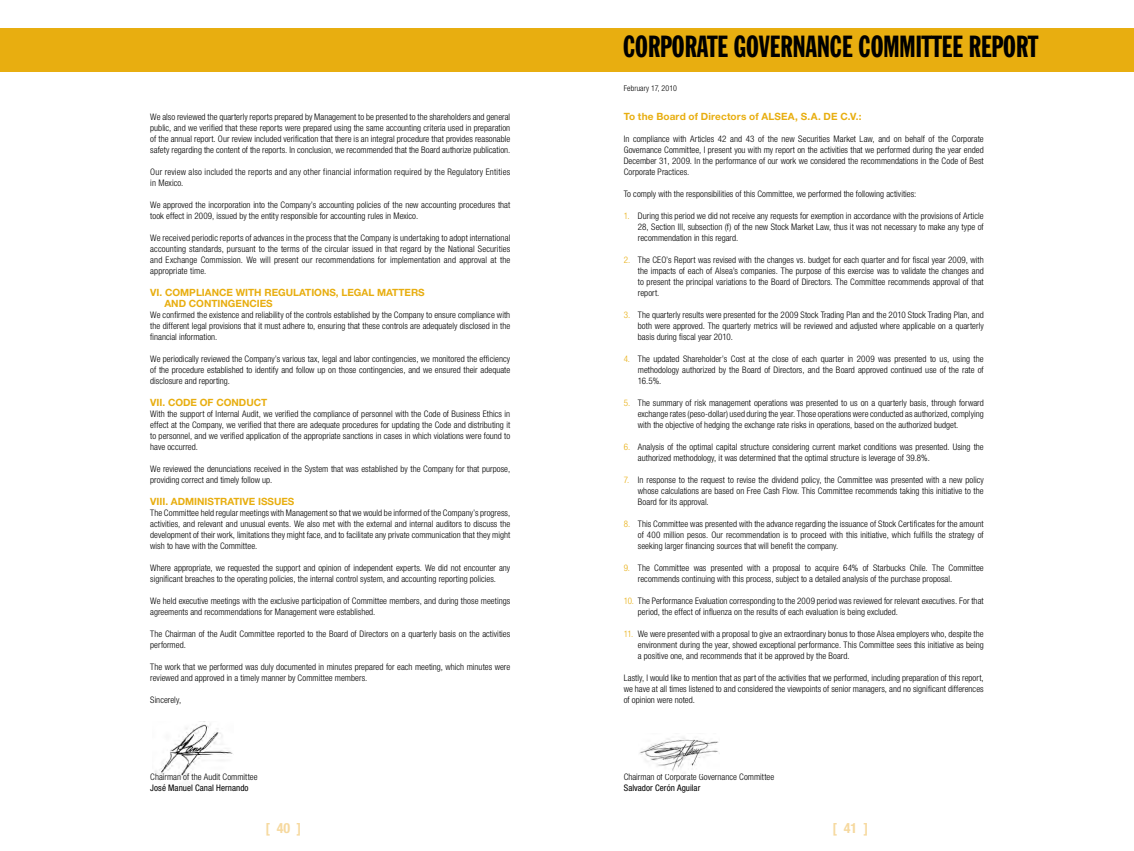
<style>
.page{position:relative;width:1134px;height:851px;background:#fff}
.page>*{position:absolute;margin:0;border:0;box-sizing:border-box;transform-origin:0 0}
.t1{font:30px "Franklin Gothic Std Extra Cond";color:#000}
.t2{font:700 condensed 14px "Helvetica Neue LT Std";color:#f6d99f}
.t3{font:700 10px/11px "Helvetica Neue LT Std";color:#e8ae10}
.t4{font:300 condensed 9px/11px "Helvetica Neue LT Std";letter-spacing:.005em;color:#000;text-align:justify}
.t5{font:300 condensed 9px/11px "Helvetica Neue LT Std";letter-spacing:.025em;color:#000}
.t6{font:condensed 9px "Helvetica Neue LT Std";letter-spacing:.005em;color:#000}
.t7{font:300 condensed 8px "Helvetica Neue LT Std";letter-spacing:.01em;color:#000}
.s1{color:#e8ae10}
</style>
<div class="page">
<img style="left:155px;top:721px;width:78px;height:57px">
<div style="left:0;top:28px;width:567px;height:44px;background:#e8ae10"></div>
<div style="left:567px;top:28px;width:567px;height:44px;background:#e8ae10"></div>
<img style="left:639px;top:737px;width:80px;height:34px">
<p class="t4" style="left:150px;top:111px;width:362px">We also reviewed the quarterly reports prepared by Management to be presented to the shareholders and general public, and we verified that these reports were prepared using the same accounting criteria used in preparation of the annual report. Our review included verification that there is an integral procedure that provides reasonable safety regarding the content of the reports. In conclusion, we recommended that the Board authorize publication.</p>
<p class="t5" style="left:150px;top:166px;width:361px">Our review also included the reports and any other financial information required by the Regulatory Entities in Mexico.</p>
<p class="t4" style="left:150px;top:199px;width:362px">We approved the incorporation into the Company’s accounting policies of the new accounting procedures that took effect in 2009, issued by the entity responsible for accounting rules in Mexico.</p>
<p class="t4" style="left:150px;top:232px;width:362px">We received periodic reports of advances in the process that the Company is undertaking to adopt international accounting standards, pursuant to the terms of the circular issued in that regard by the National Securities and Exchange Commission. We will present our recommendations for implementation and approval at the appropriate time.</p>
<p class="t3" style="left:164px;top:287px;width:262px;text-indent:-14px">VI. COMPLIANCE WITH REGULATIONS, LEGAL MATTERS<br>AND CONTINGENCIES</p>
<p class="t4" style="left:150px;top:309px;width:361px">We confirmed the existence and reliability of the controls established by the Company to ensure compliance with the different legal provisions that it must adhere to, ensuring that these controls are adequately disclosed in the financial information.</p>
<p class="t4" style="left:150px;top:353px;width:361px">We periodically reviewed the Company’s various tax, legal and labor contingencies, we monitored the efficiency of the procedure established to identify and follow up on those contingencies, and we ensured their adequate disclosure and reporting.</p>
<p class="t3" style="left:150px;top:397px;width:119px">VII. CODE OF CONDUCT</p>
<p class="t4" style="left:150px;top:408px;width:362px">With the support of Internal Audit, we verified the compliance of personnel with the Code of Business Ethics in effect at the Company, we verified that there are adequate procedures for updating the Code and distributing it to personnel, and we verified application of the appropriate sanctions in cases in which violations were found to have occurred.</p>
<p class="t4" style="left:150px;top:463px;width:361px">We reviewed the denunciations received in the System that was established by the Company for that purpose, providing correct and timely follow up.</p>
<p class="t3" style="left:150px;top:496px;width:146px">VIII. ADMINISTRATIVE ISSUES</p>
<p class="t4" style="left:150px;top:507px;width:362px">The Committee held regular meetings with Management so that we would be informed of the Company’s progress, activities, and relevant and unusual events. We also met with the external and internal auditors to discuss the development of their work, limitations they might face, and to facilitate any private communication that they might wish to have with the Committee.</p>
<p class="t4" style="left:150px;top:562px;width:361px">Where appropriate, we requested the support and opinion of independent experts. We did not encounter any significant breaches to the operating policies, the internal control system, and accounting reporting policies.</p>
<p class="t4" style="left:150px;top:595px;width:361px">We held executive meetings with the exclusive participation of Committee members, and during those meetings agreements and recommendations for Management were established.</p>
<p class="t4" style="left:150px;top:628px;width:362px">The Chairman of the Audit Committee reported to the Board of Directors on a quarterly basis on the activities performed.</p>
<p class="t4" style="left:150px;top:661px;width:362px">The work that we performed was duly documented in minutes prepared for each meeting, which minutes were reviewed and approved in a timely manner by Committee members.</p>
<p class="t4" style="left:150px;top:694px;width:32px">Sincerely,</p>
<p class="t4" style="left:150px;top:771px;width:109px">Chairman of the Audit Committee</p>
<p class="t6" style="left:150px;top:782px;width:100px">José Manuel Canal Hernando</p>
<h1 class="t1" style="left:623px;top:30px;width:261px">CORPORATE GOVERNANCE COMMITTEE</h1>
<h1 class="t1" style="left:969px;top:30px;width:71px">REPORT</h1>
<p class="t7" style="left:624px;top:83px;width:55px">February 17, 2010</p>
<p class="t3" style="left:624px;top:110px;width:239px">To the Board of Directors of ALSEA, S.A. DE C.V.:</p>
<p class="t4" style="left:624px;top:133px;width:362px">In compliance with Articles 42 and 43 of the new Securities Market Law, and on behalf of the Corporate Governance Committee, I present you with my report on the activities that we performed during the year ended December 31, 2009. In the performance of our work we considered the recommendations in the Code of Best Corporate Practices.</p>
<p class="t4" style="left:624px;top:188px;width:294px">To comply with the responsibilities of this Committee, we performed the following activities:</p>
<p class="t4" style="left:638px;top:210px;width:347px;text-indent:-14px"><span class="s1">1.</span> During this period we did not receive any requests for exemption in accordance with the provisions of Article 28, Section III, subsection (f) of the new Stock Market Law, thus it was not necessary to make any type of recommendation in this regard.</p>
<p class="t4" style="left:638px;top:254px;width:347px;text-indent:-14px"><span class="s1">2.</span> The CEO’s Report was revised with the changes vs. budget for each quarter and for fiscal year 2009, with the impacts of each of Alsea’s companies. The purpose of this exercise was to validate the changes and to present the principal variations to the Board of Directors. The Committee recommends approval of that report.</p>
<p class="t4" style="left:638px;top:309px;width:347px;text-indent:-14px"><span class="s1">3.</span> The quarterly results were presented for the 2009 Stock Trading Plan and the 2010 Stock Trading Plan, and both were approved. The quarterly metrics will be reviewed and adjusted where applicable on a quarterly basis during fiscal year 2010.</p>
<p class="t4" style="left:638px;top:353px;width:347px;text-indent:-14px"><span class="s1">4.</span> The updated Shareholder’s Cost at the close of each quarter in 2009 was presented to us, using the methodology authorized by the Board of Directors, and the Board approved continued use of the rate of 16.5%.</p>
<p class="t4" style="left:638px;top:397px;width:347px;text-indent:-14px"><span class="s1">5.</span> The summary of risk management operations was presented to us on a quarterly basis, through forward exchange rates (peso-dollar) used during the year. Those operations were conducted as authorized, complying with the objective of hedging the exchange rate risks in operations, based on the authorized budget.</p>
<p class="t4" style="left:638px;top:441px;width:347px;text-indent:-14px"><span class="s1">6.</span> Analysis of the optimal capital structure considering current market conditions was presented. Using the authorized methodology, it was determined that the optimal structure is leverage of 39.8%.</p>
<p class="t4" style="left:638px;top:474px;width:347px;text-indent:-14px"><span class="s1">7.</span> In response to the request to revise the dividend policy, the Committee was presented with a new policy whose calculations are based on Free Cash Flow. This Committee recommends taking this initiative to the Board for its approval.</p>
<p class="t4" style="left:638px;top:518px;width:347px;text-indent:-14px"><span class="s1">8.</span> This Committee was presented with the advance regarding the issuance of Stock Certificates for the amount of 400 million pesos. Our recommendation is to proceed with this initiative, which fulfills the strategy of seeking larger financing sources that will benefit the company.</p>
<p class="t4" style="left:638px;top:562px;width:347px;text-indent:-14px"><span class="s1">9.</span> The Committee was presented with a proposal to acquire 64% of Starbucks Chile. The Committee recommends continuing with this process, subject to a detailed analysis of the purchase proposal.</p>
<p class="t4" style="left:638px;top:595px;width:347px;text-indent:-14px"><span class="s1">10.</span> The Performance Evaluation corresponding to the 2009 period was reviewed for relevant executives. For that period, the effect of influenza on the results of each evaluation is being excluded.</p>
<p class="t4" style="left:638px;top:628px;width:347px;text-indent:-14px"><span class="s1">11.</span> We were presented with a proposal to give an extraordinary bonus to those Alsea employers who, despite the environment during the year, showed exceptional performance. This Committee sees this initiative as being a positive one, and recommends that it be approved by the Board.</p>
<p class="t4" style="left:624px;top:672px;width:362px">Lastly, I would like to mention that as part of the activities that we performed, including preparation of this report, we have at all times listened to and considered the viewpoints of senior managers, and no significant differences of opinion were noted.</p>
<p class="t4" style="left:624px;top:771px;width:152px">Chairman of Corporate Governance Committee</p>
<p class="t6" style="left:624px;top:782px;width:78px">Salvador Cerón Aguilar</p>
<h2 class="t2" style="left:266px;top:819px;width:37px">[ 40 ]</h2>
<h2 class="t2" style="left:833px;top:819px;width:37px">[ 41 ]</h2>
</div>
